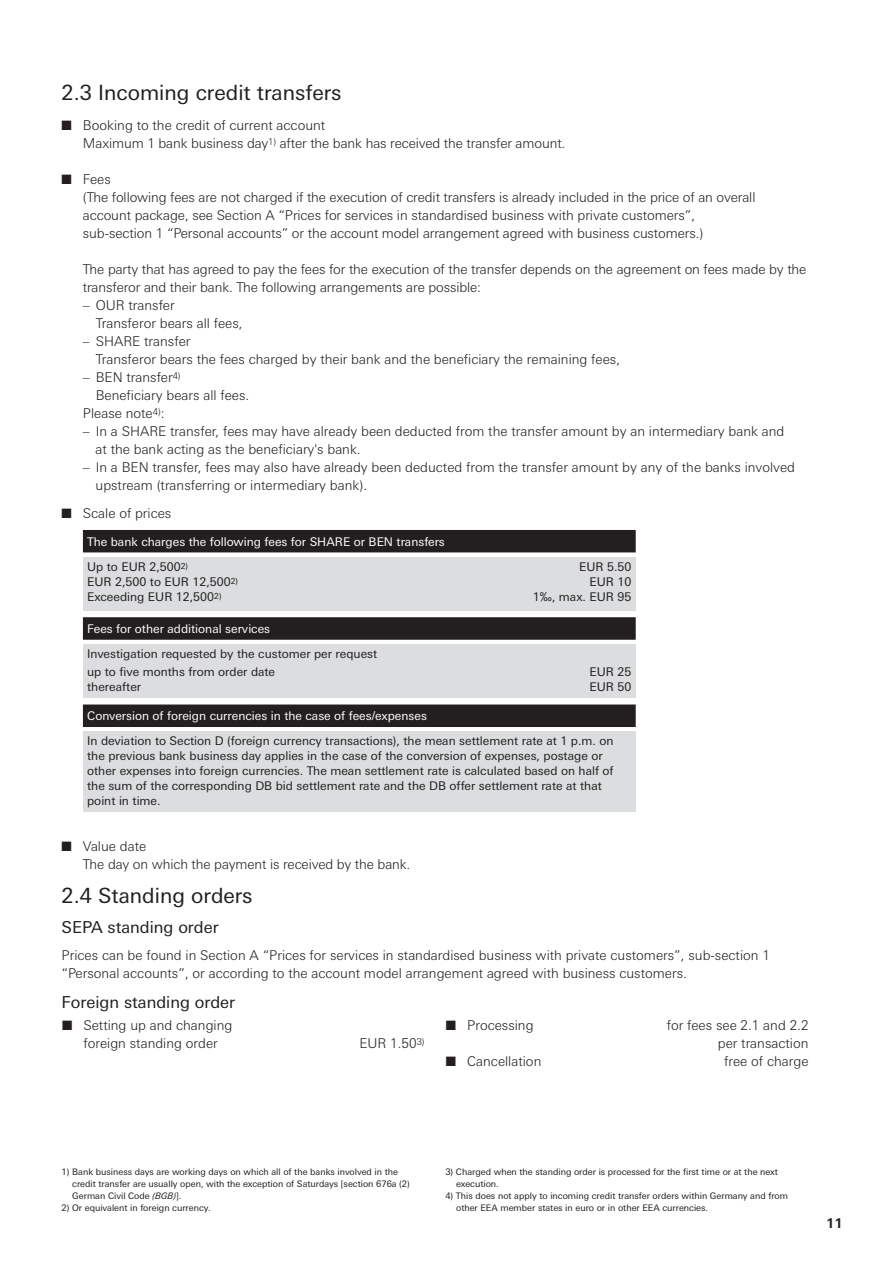
<style>
.page{position:relative;width:893px;height:1263px;background:#fff}
.page>*{position:absolute;margin:0;border:0;box-sizing:border-box;transform-origin:0 0}
.t1{font:21px "Deu Ba Univers";color:#231f20}
.t2{font:16.5px "Deu Ba Univers";color:#231f20}
.t3{font:300 13.5px/18px "Deu Ba Univers";color:#231f20}
.t4{font:700 13.5px "Deu Ba Univers";color:#231f20}
.t5{font:12px/15px "Deu Ba Univers";color:#231f20}
.t6{font:12px/25.5px "Deu Ba Univers";color:#fff}
.t7{font:9px/12px "Deu Ba Univers";color:#231f20}
.s1{color:#231f20}
.s2{font-style:italic}
</style>
<div class="page">
<div style="left:83px;top:530px;width:553px;height:22px;background:#231f20"></div>
<div style="left:83px;top:557px;width:553px;height:54px;background:#dcdddf"></div>
<div style="left:83px;top:617px;width:553px;height:23px;background:#231f20"></div>
<div style="left:83px;top:644px;width:553px;height:54px;background:#dcdddf"></div>
<div style="left:83px;top:704px;width:553px;height:23px;background:#231f20"></div>
<div style="left:83px;top:732px;width:553px;height:80px;background:#dcdddf"></div>
<h1 class="t1" style="left:62px;top:81px;width:281px">2.3 Incoming credit transfers</h1>
<p class="t3" style="left:83px;top:116px;width:484px;text-indent:-21px">■ Booking to the credit of current account<br>Maximum 1 bank business day<sup>1)</sup> after the bank has received the transfer amount.</p>
<p class="t3" style="left:83px;top:170px;width:674px;text-indent:-21px">■ Fees<br>(The following fees are not charged if the execution of credit transfers is already included in the price of an overall account package, see Section A “Prices for services in standardised business with private customers”, sub-section 1 “Personal accounts” or the account model arrangement agreed with business customers.)</p>
<p class="t3" style="left:83px;top:260px;width:725px">The party that has agreed to pay the fees for the execution of the transfer depends on the agreement on fees made by the transferor and their bank. The following arrangements are possible:</p>
<p class="t3" style="left:96px;top:296px;width:148px;text-indent:-13px">– OUR transfer<br>Transferor bears all fees,</p>
<p class="t3" style="left:96px;top:332px;width:526px;text-indent:-13px">– SHARE transfer<br>Transferor bears the fees charged by their bank and the beneficiary the remaining fees,</p>
<p class="t3" style="left:83px;top:368px;width:99px">– BEN transfer<sup>4)</sup></p>
<p class="t3" style="left:96px;top:386px;width:155px">Beneficiary bears all fees.</p>
<p class="t3" style="left:83px;top:404px;width:83px">Please note<sup>4)</sup>:</p>
<p class="t3" style="left:96px;top:422px;width:690px;text-indent:-13px">– In a SHARE transfer, fees may have already been deducted from the transfer amount by an intermediary bank and at the bank acting as the beneficiary's bank.</p>
<p class="t3" style="left:96px;top:458px;width:701px;text-indent:-13px">– In a BEN transfer, fees may also have already been deducted from the transfer amount by any of the banks involved upstream (transferring or intermediary bank).</p>
<p class="t3" style="left:62px;top:504px;width:111px">■ Scale of prices</p>
<p class="t6" style="left:87px;top:529px;width:359px">The bank charges the following fees for SHARE or BEN transfers<br><span class="s1">Up to EUR 2,500</span><sup>2)</sup></p>
<p class="t5" style="left:579px;top:559px;width:54px">EUR 5.50</p>
<p class="t5" style="left:87px;top:574px;width:152px">EUR 2,500 to EUR 12,500<sup>2)</sup></p>
<p class="t5" style="left:590px;top:574px;width:43px">EUR 10</p>
<p class="t5" style="left:87px;top:589px;width:136px">Exceeding EUR 12,500<sup>2)</sup></p>
<p class="t5" style="left:533px;top:589px;width:100px">1‰, max. EUR 95</p>
<p class="t6" style="left:87px;top:616px;width:184px">Fees for other additional services</p>
<p class="t5" style="left:87px;top:644px;width:292px;line-height:18.6px">Investigation requested by the customer per request up to five months from order date</p>
<p class="t5" style="left:590px;top:665px;width:43px">EUR 25</p>
<p class="t5" style="left:87px;top:680px;width:56px">thereafter</p>
<p class="t5" style="left:590px;top:680px;width:43px">EUR 50</p>
<p class="t6" style="left:87px;top:703px;width:341px">Conversion of foreign currencies in the case of fees/expenses</p>
<p class="t5" style="left:87px;top:733px;width:528px">In deviation to Section D (foreign currency transactions), the mean settlement rate at 1 p.m. on the previous bank business day applies in the case of the conversion of expenses, postage or other expenses into foreign currencies. The mean settlement rate is calculated based on half of the sum of the corresponding DB bid settlement rate and the DB offer settlement rate at that point in time.</p>
<p class="t3" style="left:83px;top:837px;width:329px;text-indent:-21px">■ Value date<br>The day on which the payment is received by the bank.</p>
<h1 class="t1" style="left:62px;top:883px;width:192px">2.4 Standing orders</h1>
<p class="t2" style="left:62px;top:917px;width:159px">SEPA standing order</p>
<p class="t3" style="left:62px;top:946px;width:710px">Prices can be found in Section A “Prices for services in standardised business with private customers”, sub-section 1 “Personal accounts”, or according to the account model arrangement agreed with business customers.</p>
<p class="t2" style="left:62px;top:992px;width:175px">Foreign standing order</p>
<p class="t3" style="left:62px;top:1016px;width:172px;text-align:center">■ Setting up and changing foreign standing order</p>
<p class="t3" style="left:446px;top:1016px;width:89px">■ Processing</p>
<p class="t3" style="left:667px;top:1016px;width:143px;text-align:right">for fees see 2.1 and 2.2 per transaction</p>
<p class="t3" style="left:446px;top:1052px;width:97px">■ Cancellation</p>
<p class="t3" style="left:724px;top:1052px;width:86px">free of charge</p>
<p class="t3" style="left:359px;top:1034px;width:67px">EUR 1.50<sup>3)</sup></p>
<p class="t7" style="left:72px;top:1166px;width:339px;text-indent:-11px">1) Bank business days are working days on which all of the banks involved in the credit transfer are usually open, with the exception of Saturdays [section 676a (2)<br>German Civil Code <span class="s2">(BGB)</span>].</p>
<p class="t7" style="left:62px;top:1202px;width:151px">2) Or equivalent in foreign currency.</p>
<p class="t7" style="left:456px;top:1166px;width:323px;text-indent:-11px">3) Charged when the standing order is processed for the first time or at the next execution.</p>
<p class="t7" style="left:456px;top:1190px;width:333px;text-indent:-11px">4) This does not apply to incoming credit transfer orders within Germany and from other EEA member states in euro or in other EEA currencies.</p>
<p class="t4" style="left:826px;top:1215px;width:18px">11</p>
</div>
